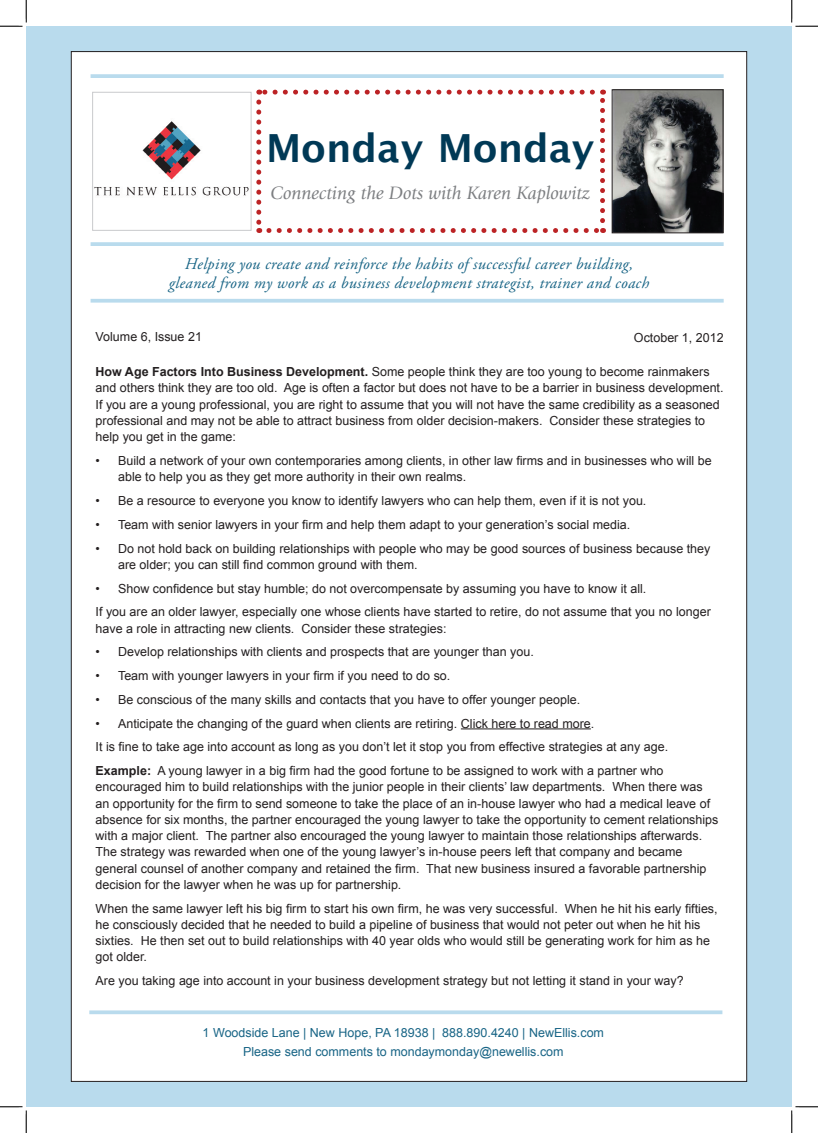
<style>
.page{position:relative;width:818px;height:1133px;background:#fff}
.page>*{position:absolute;margin:0;border:0;box-sizing:border-box;transform-origin:0 0}
.t1{font:700 38.75px "Lucida Grande";color:#003956}
.t2{font:italic 18.75px "Giovanni";color:#7c7e81}
.t3{font:italic 16.25px/19.5px "Adobe Garamond Pro";letter-spacing:.02em;color:#196586;text-align:center}
.bullets{font:12.5px/16.2px "Arial";color:#231f20}
.t4{font:12.5px "Arial";color:#196586}
.s1{font-weight:700}
</style>
<div class="page">
<div style="left:26px;top:26px;width:765px;height:1080px;background:#b9dbed"></div>
<div style="left:71px;top:52px;width:675px;height:1029px;background:#fff"></div>
<img style="left:94px;top:118px;width:158px;height:80px">
<img style="left:613px;top:91px;width:108px;height:140px">
<div style="left:611px;top:89px;width:112px;height:144px;border:1px solid #231f20"></div>
<svg style="left:91px;top:74px;width:632px;height:4px;background:#bdddee"></svg>
<svg style="left:91px;top:242px;width:632px;height:4px;background:#bcddee"></svg>
<hr style="left:91px;top:299px;width:632px;height:3px;background:#b9dbed">
<svg style="left:89px;top:1010px;width:633px;height:4px;background:#c0deee"></svg>
<svg style="left:256px;top:102px;width:5px;height:131px"></svg>
<svg style="left:269px;top:228px;width:334px;height:5px"></svg>
<svg style="left:600px;top:90px;width:5px;height:131px"></svg>
<svg style="left:259px;top:90px;width:333px;height:5px"></svg>
<hr style="left:461px;top:728px;width:130px;height:1px;background:#231f20">
<div style="left:92px;top:92px;width:159px;height:139px;border:1px solid #c9cacc"></div>
<svg style="left:0;top:0;width:27px;height:27px"></svg>
<svg style="left:0;top:1105px;width:27px;height:27px"></svg>
<svg style="left:790px;top:0;width:28px;height:27px"></svg>
<svg style="left:790px;top:1105px;width:28px;height:27px"></svg>
<p class="t1" style="left:266px;top:116px;width:329px">Monday Monday</p>
<p class="t2" style="left:270px;top:182px;width:321px">Connecting the Dots with Karen Kaplowitz</p>
<p class="t3" style="left:169px;top:254px;width:482px">Helping you create and reinforce the habits of successful career building, gleaned from my work as a business development strategist, trainer and coach</p>
<p class="bullets" style="left:96px;top:329px;width:108px">Volume 6, Issue 21</p>
<p class="bullets" style="left:634px;top:330px;width:91px">October 1, 2012</p>
<p class="bullets" style="left:96px;top:364px;width:629px"><span class="s1">How Age Factors Into Business Development.</span> Some people think they are too young to become rainmakers and others think they are too old. Age is often a factor but does not have to be a barrier in business development.<br>If you are a young professional, you are right to assume that you will not have the same credibility as a seasoned professional and may not be able to attract business from older decision-makers. Consider these strategies to help you get in the game:</p>
<p class="bullets" style="left:118px;top:452px;width:595px;text-indent:-22px">• Build a network of your own contemporaries among clients, in other law firms and in businesses who will be able to help you as they get more authority in their own realms.</p>
<p class="bullets" style="left:96px;top:492px;width:552px">• Be a resource to everyone you know to identify lawyers who can help them, even if it is not you.</p>
<p class="bullets" style="left:96px;top:516px;width:536px">• Team with senior lawyers in your firm and help them adapt to your generation’s social media.</p>
<p class="bullets" style="left:118px;top:540px;width:593px;text-indent:-22px">• Do not hold back on building relationships with people who may be good sources of business because they are older; you can still find common ground with them.</p>
<p class="bullets" style="left:96px;top:580px;width:552px">• Show confidence but stay humble; do not overcompensate by assuming you have to know it all.</p>
<p class="bullets" style="left:96px;top:604px;width:616px">If you are an older lawyer, especially one whose clients have started to retire, do not assume that you no longer have a role in attracting new clients. Consider these strategies:</p>
<p class="bullets" style="left:96px;top:644px;width:439px">• Develop relationships with clients and prospects that are younger than you.</p>
<p class="bullets" style="left:96px;top:667px;width:356px">• Team with younger lawyers in your firm if you need to do so.</p>
<p class="bullets" style="left:96px;top:691px;width:486px">• Be conscious of the many skills and contacts that you have to offer younger people.</p>
<p class="bullets" style="left:96px;top:715px;width:500px">• Anticipate the changing of the guard when clients are retiring. Click here to read more.</p>
<p class="bullets" style="left:96px;top:739px;width:574px">It is fine to take age into account as long as you don’t let it stop you from effective strategies at any age.</p>
<p class="bullets" style="left:96px;top:762px;width:624px"><span class="s1">Example:</span> A young lawyer in a big firm had the good fortune to be assigned to work with a partner who encouraged him to build relationships with the junior people in their clients’ law departments. When there was an opportunity for the firm to send someone to take the place of an in-house lawyer who had a medical leave of absence for six months, the partner encouraged the young lawyer to take the opportunity to cement relationships with a major client. The partner also encouraged the young lawyer to maintain those relationships afterwards.<br>The strategy was rewarded when one of the young lawyer’s in-house peers left that company and became general counsel of another company and retained the firm. That new business insured a favorable partnership decision for the lawyer when he was up for partnership.</p>
<p class="bullets" style="left:96px;top:900px;width:623px">When the same lawyer left his big firm to start his own firm, he was very successful. When he hit his early fifties, he consciously decided that he needed to build a pipeline of business that would not peter out when he hit his sixties. He then set out to build relationships with 40 year olds who would still be generating work for him as he got older.</p>
<p class="bullets" style="left:96px;top:972px;width:589px">Are you taking age into account in your business development strategy but not letting it stand in your way?</p>
<p class="t4" style="left:203px;top:1024px;width:403px">1 Woodside Lane | New Hope, PA 18938 | 888.890.4240 | NewEllis.com</p>
<p class="t4" style="left:243px;top:1043px;width:322px">Please send comments to mondaymonday@newellis.com</p>
</div>
